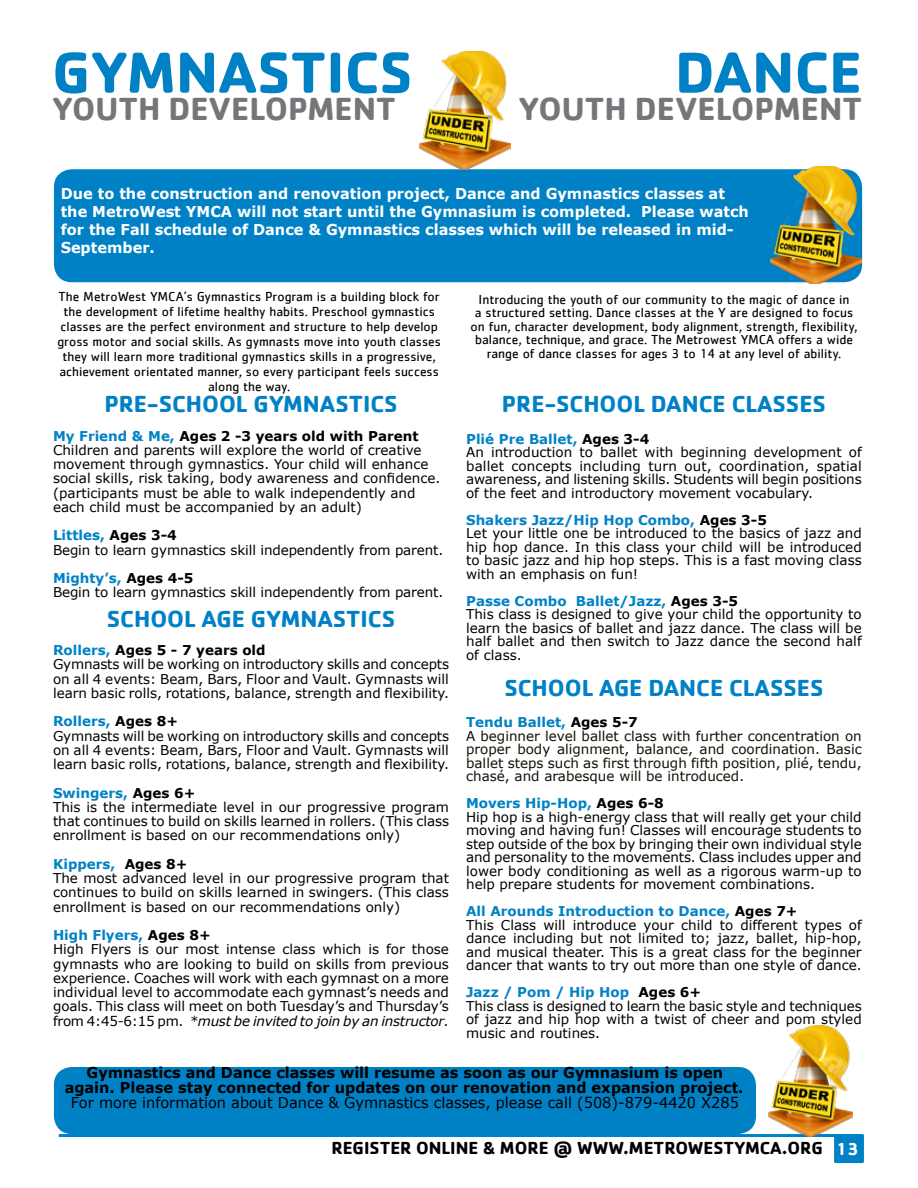
<style>
.page{position:relative;width:918px;height:1188px;background:#fff}
.page>*{position:absolute;margin:0;border:0;box-sizing:border-box;transform-origin:0 0}
.t1{font:700 60px "Cachet";color:#0081c6}
.t2{font:700 33px "Cachet";color:#757679}
.t3{font:700 24px "Cachet";color:#0081c6}
.t4{font:700 18px "Cachet";color:#000}
.t5{font:700 15px/18px "Verdana";color:#fff}
.t6{font:700 15px/15px "Verdana";color:#000;text-align:center}
.t7{font:15px "Verdana";color:#000}
.t8{font:13.5px/14.2px "Verdana";color:#000}
.t9{font:13.5px/15px "Cachet";color:#000;text-align:center}
.t10{font:13.5px/13.5px "Verdana";color:#141006}
.s1{font-weight:700;color:#0081c6}
.s2{font-weight:700}
.s3{font-style:italic}
.s4{font-weight:700;color:#000}
.s5{color:#fff}
</style>
<div class="page">
<svg style="left:834px;top:1134px;width:30px;height:30px"></svg>
<hr style="left:59px;top:1134px;width:781px;height:3px;background:#0081c6">
<div style="left:54px;top:1067px;width:702px;height:67px;background:#0081c6;border-radius:18px"></div>
<div style="left:54px;top:169px;width:808px;height:113px;background:#0081c6;border-radius:18px"></div>
<img style="left:771px;top:166px;width:91px;height:118px">
<img style="left:419px;top:51px;width:91px;height:118px">
<img style="left:769px;top:1025px;width:83px;height:112px">
<h1 class="t1" style="left:52px;top:34px;width:362px">GYMNASTICS</h1>
<h2 class="t2" style="left:52px;top:87px;width:345px">YOUTH DEVELOPMENT</h2>
<h1 class="t1" style="left:675px;top:34px;width:189px">DANCE</h1>
<h2 class="t2" style="left:519px;top:87px;width:345px">YOUTH DEVELOPMENT</h2>
<p class="t5" style="left:61px;top:184px;width:690px">Due to the construction and renovation project, Dance and Gymnastics classes at the MetroWest YMCA will not start until the Gymnasium is completed. Please watch for the Fall schedule of Dance &amp; Gymnastics classes which will be released in mid-September.</p>
<p class="t9" style="left:57px;top:289px;width:385px">The MetroWest YMCA’s Gymnastics Program is a building block for the development of lifetime healthy habits. Preschool gymnastics classes are the perfect environment and structure to help develop gross motor and social skills. As gymnasts move into youth classes they will learn more traditional gymnastics skills in a progressive, achievement orientated manner, so every participant feels success along the way.</p>
<h3 class="t3" style="left:104px;top:388px;width:295px">PRE-SCHOOL GYMNASTICS</h3>
<p class="t8" style="left:53px;top:428px;width:389px"><span class="s1">My Friend &amp; Me,</span> <span class="s2">Ages 2 -3 years old with Parent </span>Children and parents will explore the world of creative movement through gymnastics. Your child will enhance social skills, risk taking, body awareness and confidence. (participants must be able to walk independently and each child must be accompanied by an adult)</p>
<p class="t8" style="left:53px;top:528px;width:392px"><span class="s1">Littles,</span> <span class="s2">Ages 3-4<br></span>Begin to learn gymnastics skill independently from parent.</p>
<p class="t8" style="left:53px;top:571px;width:392px"><span class="s1">Mighty’s,</span> <span class="s2">Ages 4-5<br></span>Begin to learn gymnastics skill independently from parent.</p>
<h3 class="t3" style="left:107px;top:603px;width:290px">SCHOOL AGE GYMNASTICS</h3>
<p class="t8" style="left:53px;top:643px;width:398px"><span class="s1">Rollers,</span> <span class="s2">Ages 5 - 7 years old<br></span>Gymnasts will be working on introductory skills and concepts on all 4 events: Beam, Bars, Floor and Vault. Gymnasts will learn basic rolls, rotations, balance, strength and flexibility.</p>
<p class="t8" style="left:53px;top:714px;width:398px"><span class="s1">Rollers,</span> <span class="s2">Ages 8+<br></span>Gymnasts will be working on introductory skills and concepts on all 4 events: Beam, Bars, Floor and Vault. Gymnasts will learn basic rolls, rotations, balance, strength and flexibility.</p>
<p class="t8" style="left:53px;top:785px;width:398px"><span class="s1">Swingers,</span> <span class="s2">Ages 6+<br></span>This is the intermediate level in our progressive program that continues to build on skills learned in rollers. (This class enrollment is based on our recommendations only)</p>
<p class="t8" style="left:53px;top:857px;width:398px"><span class="s1">Kippers,</span> <span class="s2">Ages 8+<br></span>The most advanced level in our progressive program that continues to build on skills learned in swingers. (This class enrollment is based on our recommendations only)</p>
<p class="t8" style="left:53px;top:928px;width:398px"><span class="s1">High Flyers,</span> <span class="s2">Ages 8+<br></span>High Flyers is our most intense class which is for those gymnasts who are looking to build on skills from previous experience. Coaches will work with each gymnast on a more individual level to accommodate each gymnast’s needs and goals. This class will meet on both Tuesday’s and Thursday’s from 4:45-6:15 pm. <span class="s3">*must be invited to join by an instructor.</span></p>
<p class="t9" style="left:471px;top:292px;width:388px;line-height:13.5px">Introducing the youth of our community to the magic of dance in<br>a structured setting. Dance classes at the Y are designed to focus on fun, character development, body alignment, strength, flexibility, balance, technique, and grace. The Metrowest YMCA offers a wide range of dance classes for ages 3 to 14 at any level of ability.</p>
<h3 class="t3" style="left:502px;top:388px;width:326px">PRE-SCHOOL DANCE CLASSES</h3>
<p class="t8" style="left:466px;top:432px;width:397px;line-height:13.5px"><span class="s1">Plié Pre Ballet,</span> <span class="s2">Ages 3-4<br></span>An introduction to ballet with beginning development of ballet concepts including turn out, coordination, spatial awareness, and listening skills. Students will begin positions of the feet and introductory movement vocabulary.</p>
<p class="t8" style="left:466px;top:513px;width:397px;line-height:13.5px"><span class="s1">Shakers Jazz/Hip Hop Combo,</span> <span class="s2">Ages 3-5<br></span>Let your little one be introduced to the basics of jazz and hip hop dance. In this class your child will be introduced to basic jazz and hip hop steps. This is a fast moving class with an emphasis on fun!</p>
<p class="t8" style="left:466px;top:594px;width:397px;line-height:13.5px"><span class="s1">Passe Combo Ballet/Jazz,</span> <span class="s2">Ages 3-5<br></span>This class is designed to give your child the opportunity to learn the basics of ballet and jazz dance. The class will be half ballet and then switch to Jazz dance the second half of class.</p>
<h3 class="t3" style="left:504px;top:672px;width:321px">SCHOOL AGE DANCE CLASSES</h3>
<p class="t10" style="left:466px;top:715px;width:397px"><span class="s1">Tendu Ballet,</span> <span class="s4">Ages 5-7<br></span>A beginner level ballet class with further concentration on proper body alignment, balance, and coordination. Basic ballet steps such as first through fifth position, plié, tendu, chasé, and arabesque will be introduced.</p>
<p class="t8" style="left:466px;top:796px;width:397px;line-height:13.5px"><span class="s1">Movers Hip-Hop,</span> <span class="s2">Ages 6-8<br></span>Hip hop is a high-energy class that will really get your child moving and having fun! Classes will encourage students to step outside of the box by bringing their own individual style and personality to the movements. Class includes upper and lower body conditioning as well as a rigorous warm-up to help prepare students for movement combinations.</p>
<p class="t8" style="left:466px;top:904px;width:397px;line-height:13.5px"><span class="s1">All Arounds Introduction to Dance,</span> <span class="s2">Ages 7+<br></span>This Class will introduce your child to different types of dance including but not limited to; jazz, ballet, hip-hop, and musical theater. This is a great class for the beginner dancer that wants to try out more than one style of dance.</p>
<p class="t8" style="left:466px;top:985px;width:397px;line-height:13.5px"><span class="s1">Jazz / Pom / Hip Hop</span> <span class="s2">Ages 6+<br></span>This class is designed to learn the basic style and techniques of jazz and hip hop with a twist of cheer and pom styled music and routines.</p>
<p class="t6" style="left:65px;top:1065px;width:680px">Gymnastics and Dance classes will resume as soon as our Gymnasium is open again. Please stay connected for updates on our renovation and expansion project.</p>
<p class="t7" style="left:71px;top:1093px;width:669px">For more information about Dance &amp; Gymnastics classes, please call (508)-879-4420 X285</p>
<h3 class="t4" style="left:332px;top:1137px;width:529px">REGISTER ONLINE &amp; MORE @ WWW.METROWESTYMCA.ORG <span class="s5">13</span></h3>
</div>
